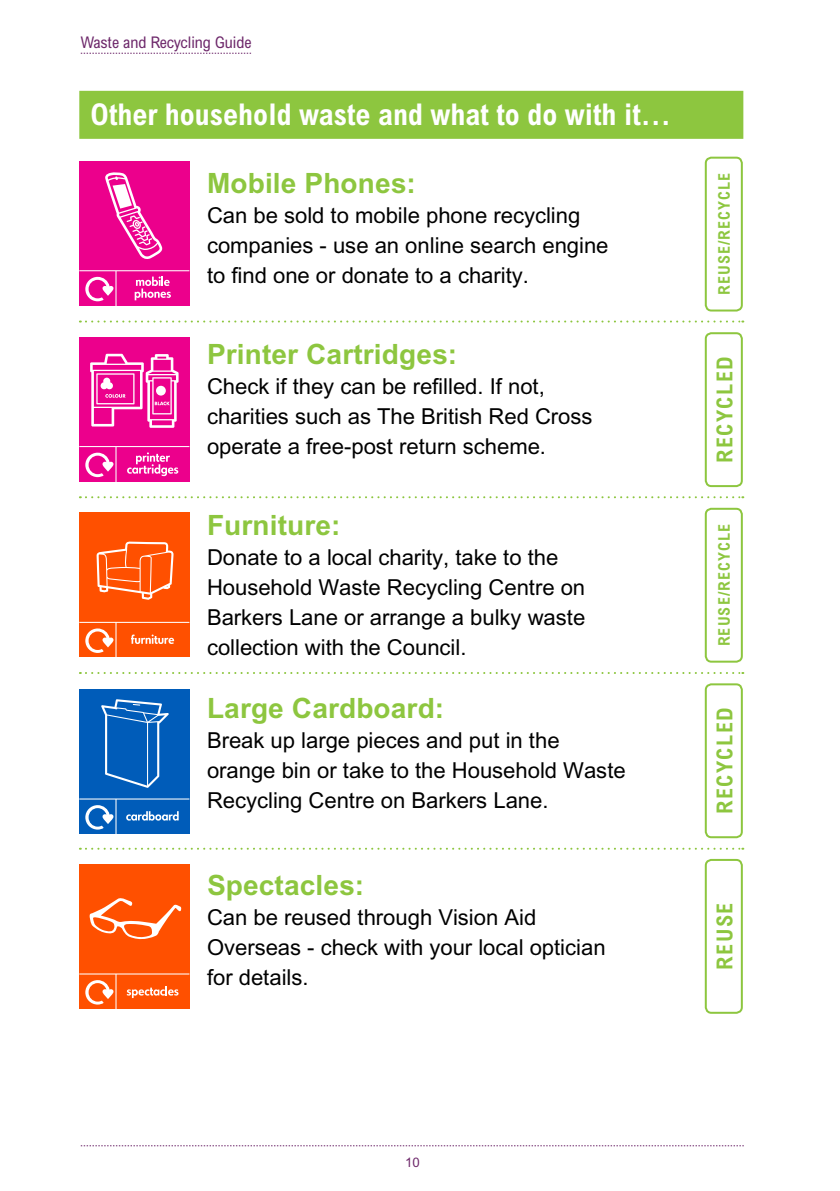
<style>
.page{position:relative;width:840px;height:1191px;background:#fff}
.page>*{position:absolute;margin:0;border:0;box-sizing:border-box;transform-origin:0 0}
.t1{font:700 condensed 30px "Arial";color:#fff}
.t2{font:700 28px "Arial";letter-spacing:.005em;color:#8dc63f}
.t3{font:22px/30px "Arial";color:#000}
.t4{font:700 condensed 22px "Arial";letter-spacing:.07em;color:#8dc63f}
.t5{font:700 condensed 16px "Arial";letter-spacing:.07em;color:#8dc63f}
.t6{font:condensed 16px "Arial";color:#6d276a}
.t7{font:13.2px "Arial";color:#6d276a}
</style>
<div class="page">
<svg style="left:81px;top:1145px;width:662px;height:1px"></svg>
<svg style="left:81px;top:53px;width:170px;height:1px"></svg>
<div style="left:79px;top:91px;width:664px;height:48px;background:#8dc63f"></div>
<div style="left:704px;top:157px;width:38px;height:154px;border:2px solid #8dc63f;border-radius:6px"></div>
<div style="left:704px;top:508px;width:38px;height:154px;border:2px solid #8dc63f;border-radius:6px"></div>
<div style="left:704px;top:332px;width:38px;height:155px;border:2px solid #8dc63f;border-radius:6px"></div>
<div style="left:704px;top:683px;width:38px;height:155px;border:2px solid #8dc63f;border-radius:6px"></div>
<div style="left:704px;top:859px;width:38px;height:154px;border:2px solid #8dc63f;border-radius:6px"></div>
<svg style="left:80px;top:320px;width:663px;height:2px"></svg>
<svg style="left:80px;top:496px;width:663px;height:2px"></svg>
<svg style="left:80px;top:672px;width:663px;height:2px"></svg>
<svg style="left:80px;top:847px;width:663px;height:2px"></svg>
<div style="left:79px;top:161px;width:110px;height:145px;background:#ec008c"></div>
<svg style="left:79px;top:270px;width:110px;height:36px"></svg>
<svg style="left:105px;top:172px;width:57px;height:87px"></svg>
<div style="left:79px;top:336px;width:110px;height:145px;background:#ec008c"></div>
<svg style="left:79px;top:446px;width:110px;height:35px"></svg>
<svg style="left:90px;top:354px;width:88px;height:74px"></svg>
<div style="left:79px;top:512px;width:110px;height:145px;background:#ff5000"></div>
<svg style="left:79px;top:622px;width:110px;height:35px"></svg>
<svg style="left:96px;top:541px;width:77px;height:59px"></svg>
<div style="left:79px;top:689px;width:110px;height:145px;background:#005cb9"></div>
<svg style="left:79px;top:798px;width:110px;height:36px"></svg>
<svg style="left:101px;top:699px;width:68px;height:89px"></svg>
<div style="left:79px;top:864px;width:110px;height:145px;background:#ff5000"></div>
<svg style="left:79px;top:973px;width:110px;height:36px"></svg>
<svg style="left:89px;top:898px;width:92px;height:42px"></svg>
<p class="t6" style="left:81px;top:33px;width:172px">Waste and Recycling Guide</p>
<h1 class="t1" style="left:91px;top:97px;width:581px">Other household waste and what to do with it…</h1>
<p class="t2" style="left:207px;top:166px;width:210px">Mobile Phones:</p>
<p class="t3" style="left:207px;top:200px;width:403px">Can be sold to mobile phone recycling companies - use an online search engine to find one or donate to a charity.</p>
<p class="t2" style="left:207px;top:337px;width:251px">Printer Cartridges:</p>
<p class="t3" style="left:207px;top:371px;width:387px">Check if they can be refilled. If not, charities such as The British Red Cross operate a free-post return scheme.</p>
<p class="t2" style="left:207px;top:508px;width:135px">Furniture:</p>
<p class="t3" style="left:207px;top:542px;width:379px">Donate to a local charity, take to the Household Waste Recycling Centre on Barkers Lane or arrange a bulky waste collection with the Council.</p>
<p class="t2" style="left:207px;top:692px;width:239px">Large Cardboard:</p>
<p class="t3" style="left:207px;top:725px;width:420px">Break up large pieces and put in the orange bin or take to the Household Waste<br>Recycling Centre on Barkers Lane.</p>
<p class="t2" style="left:207px;top:868px;width:159px">Spectacles:</p>
<p class="t3" style="left:207px;top:902px;width:400px">Can be reused through Vision Aid<br>Overseas - check with your local optician for details.</p>
<p class="t5" style="left:714px;top:295px;width:124px;rotate:-90deg">REUSE/RECYCLE</p>
<p class="t4" style="left:711px;top:463px;width:108px;rotate:-90deg">RECYCLED</p>
<p class="t5" style="left:714px;top:646px;width:124px;rotate:-90deg">REUSE/RECYCLE</p>
<p class="t4" style="left:711px;top:814px;width:108px;rotate:-90deg">RECYCLED</p>
<p class="t4" style="left:711px;top:970px;width:69px;rotate:-90deg">REUSE</p>
<p class="t7" style="left:405px;top:1154px;width:16px">10</p>
</div>
